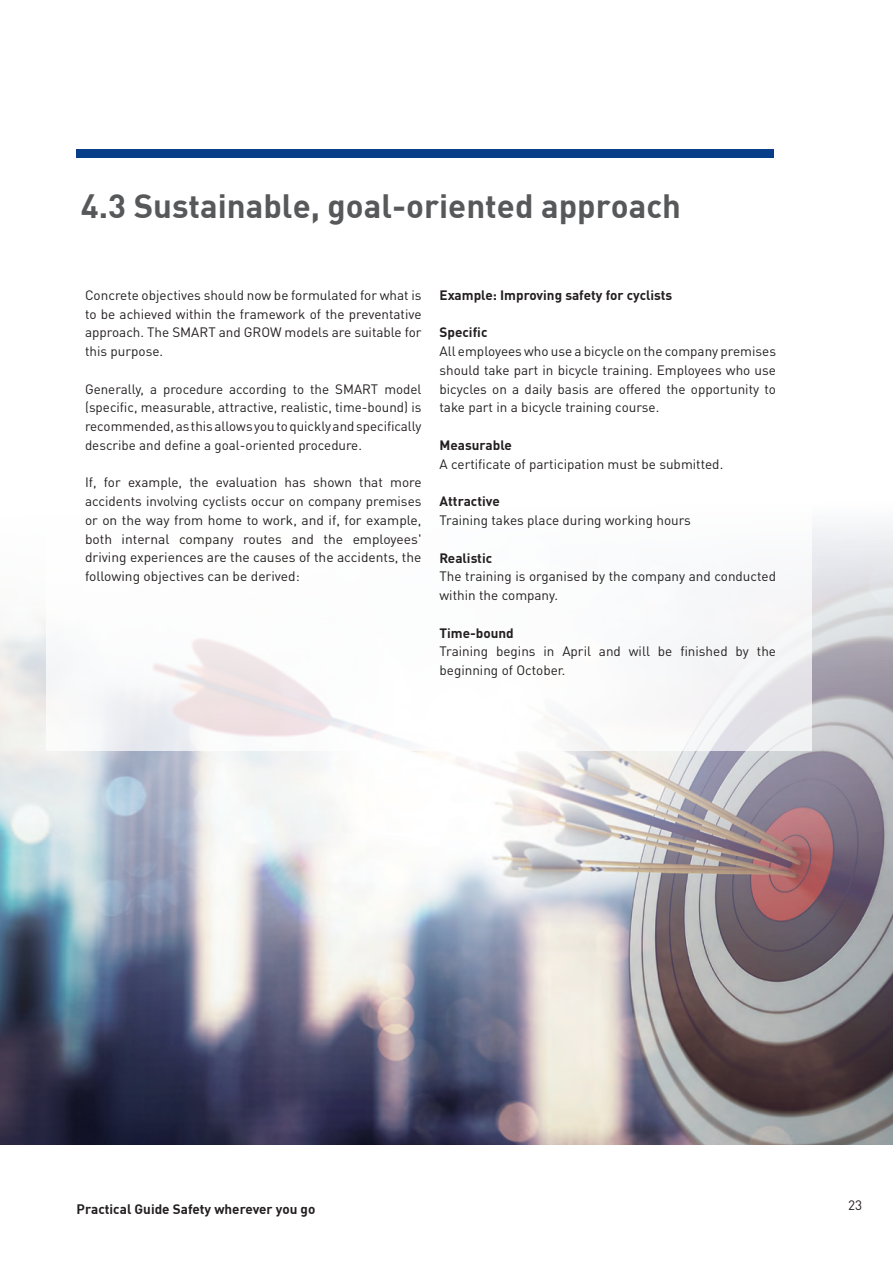
<style>
.page{position:relative;width:893px;height:1263px;background:#fff}
.page>*{position:absolute;margin:0;border:0;box-sizing:border-box;transform-origin:0 0}
.t1{font:33px "DIN Bold";color:#57585a}
.t2{font:13.5px/18.8px "DINOT";color:#231f20;text-align:justify}
.t3{font:700 13.5px "DINOT";color:#231f20}
.t4{font:700 13.5px "DIN";color:#231f20}
.s1{font-family:"DIN Bold";font-weight:400}
</style>
<div class="page">
<div style="left:77px;top:149px;width:697px;height:8px;background:#083e89"></div>
<img style="left:0;top:526px;width:893px;height:619px">
<div style="left:47px;top:357px;width:765px;height:393px;background:#fff"></div>
<h1 class="t1" style="left:81px;top:184px;width:602px">4.3 Sustainable, goal-oriented approach</h1>
<p class="t2" style="left:85px;top:285px;width:338px">Concrete objectives should now be formulated for what is to be achieved within the framework of the preventative approach. The SMART and GROW models are suitable for this purpose.</p>
<p class="t2" style="left:85px;top:379px;width:338px">Generally, a procedure according to the SMART model (specific, measurable, attractive, realistic, time-bound) is recommended, as this allows you to quickly and specifically describe and define a goal-oriented procedure.</p>
<p class="t2" style="left:85px;top:473px;width:338px">If, for example, the evaluation has shown that more accidents involving cyclists occur on company premises or on the way from home to work, and if, for example, both internal company routes and the employees' driving experiences are the causes of the accidents, the following objectives can be derived:</p>
<p class="t3" style="left:440px;top:286px;width:234px">Example: Improving safety for cyclists</p>
<p class="t3" style="left:440px;top:324px;width:49px">Specific</p>
<p class="t2" style="left:440px;top:341px;width:338px">All employees who use a bicycle on the company premises should take part in bicycle training. Employees who use bicycles on a daily basis are offered the opportunity to take part in a bicycle training course.</p>
<p class="t3" style="left:440px;top:436px;width:74px">Measurable</p>
<p class="t2" style="left:440px;top:454px;width:285px">A certificate of participation must be submitted.</p>
<p class="t3" style="left:440px;top:492px;width:62px">Attractive</p>
<p class="t2" style="left:440px;top:510px;width:253px">Training takes place during working hours</p>
<p class="t3" style="left:440px;top:549px;width:54px">Realistic</p>
<p class="t2" style="left:440px;top:566px;width:338px">The training is organised by the company and conducted within the company.</p>
<p class="t3" style="left:440px;top:624px;width:76px">Time-bound</p>
<p class="t2" style="left:440px;top:641px;width:338px">Training begins in April and will be finished by the beginning of October.</p>
<p class="t4" style="left:77px;top:1200px;width:240px"><span class="s1">Practical Guide</span> Safety wherever you go</p>
<p class="t2" style="left:848px;top:1195px;width:16px">23</p>
</div>
